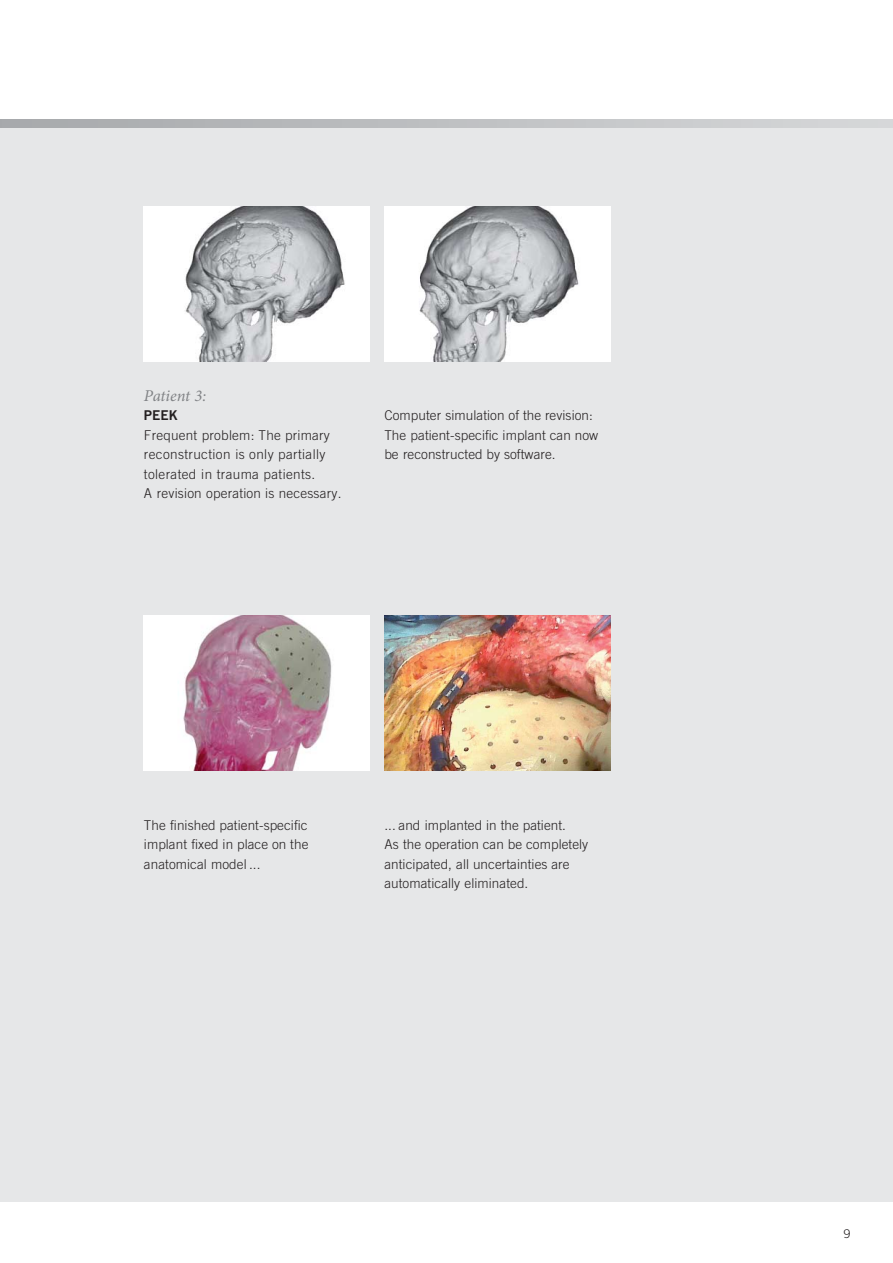
<style>
.page{position:relative;width:893px;height:1263px;background:#fff}
.page>*{position:absolute;margin:0;border:0;box-sizing:border-box;transform-origin:0 0}
.t1{font:italic 16.5px "Minion Pro";letter-spacing:-.01em;color:#808285}
.t2{font:300 13.5px/19.5px "Trade Gothic";letter-spacing:.005em;color:#231f20}
.t3{font:300 13.5px/19.5px "Trade Gothic";letter-spacing:.03em;color:#231f20}
.t4{font:13.5px "Trade Gothic Bold Two";color:#231f20}
.t5{font:300 12px "Trade Gothic";color:#231f20}
</style>
<div class="page">
<div style="left:0;top:128px;width:893px;height:1074px;background:#e6e7e8"></div>
<svg style="left:0;top:119px;width:893px;height:9px;background:#bec0c2"></svg>
<img style="left:144px;top:206px;width:225px;height:156px">
<img style="left:384px;top:206px;width:226px;height:156px">
<img style="left:144px;top:615px;width:225px;height:156px">
<img style="left:384px;top:615px;width:226px;height:156px">
<p class="t1" style="left:144px;top:389px;width:64px">Patient 3:</p>
<p class="t4" style="left:144px;top:410px;width:35px">PEEK</p>
<p class="t3" style="left:144px;top:425px;width:199px">Frequent problem: The primary reconstruction is only partially tolerated in trauma patients.<br>A revision operation is necessary.</p>
<p class="t2" style="left:384px;top:405px;width:215px">Computer simulation of the revision:<br>The patient-specific implant can now be reconstructed by software.</p>
<p class="t2" style="left:144px;top:815px;width:166px;text-align:justify">The finished patient-specific implant fixed in place on the anatomical model ...</p>
<p class="t2" style="left:384px;top:815px;width:205px">... and implanted in the patient.<br>As the operation can be completely anticipated, all uncertainties are automatically eliminated.</p>
<p class="t5" style="left:844px;top:1226px;width:8px">9</p>
</div>
